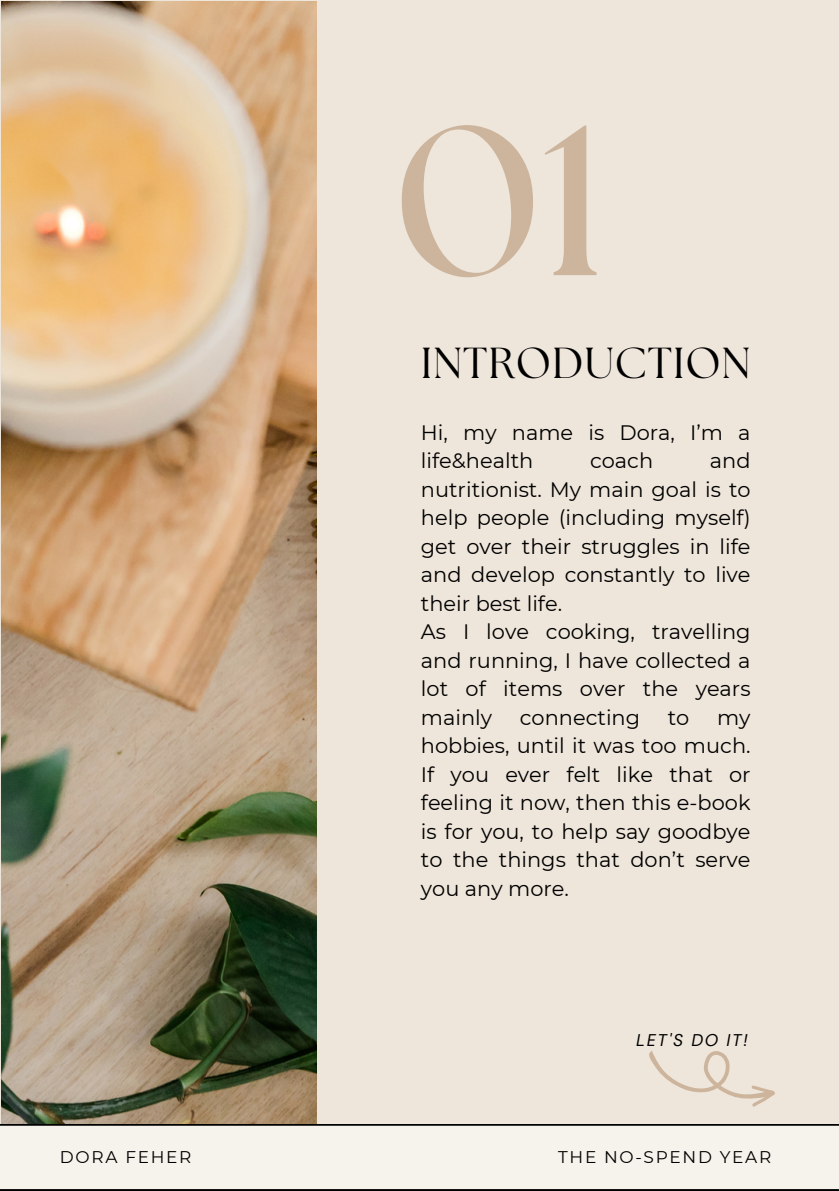
<style>
.page{position:relative;width:839px;height:1191px;background:#fff}
.page>*{position:absolute;margin:0;border:0;box-sizing:border-box;transform-origin:0 0}
.t1{font:700 212.2px "The Seasons";color:#cdb59d}
.t2{font:43.4px "The Seasons";letter-spacing:.02em;color:#000}
.t3{font:21px/28.4px "Montserrat";color:#000;text-align:justify}
.t4{font:17px "Montserrat";letter-spacing:.1em;color:#000}
.t5{font:italic 17px "DM Sans";letter-spacing:.1em;color:#000}
</style>
<div class="page">
<div style="left:0;top:0;width:838px;height:1191px;background:#eee6db"></div>
<img style="left:2px;top:2px;width:315px;height:1122px">
<svg style="left:649px;top:1050px;width:126px;height:57px"></svg>
<div style="left:0;top:1124px;width:838px;height:66px;background:#f6f3ec"></div>
<p class="t1" style="left:394px;top:105px;width:215px">01</p>
<p class="t2" style="left:421px;top:343px;width:331px">INTRODUCTION</p>
<p class="t3" style="left:421px;top:418px;width:331px">Hi, my name is Dora, I’m a life&amp;health</p>
<p class="t3" style="left:421px;top:447px;width:331px;text-indent:289px">and nutritionist. My main goal is to help people (including myself) get over their struggles in life and develop constantly to live their best life.</p>
<p class="t3" style="left:421px;top:618px;width:331px">As I love cooking, travelling and running, I have collected a lot of items over the years mainly</p>
<p class="t3" style="left:590px;top:447px;width:65px">coach</p>
<p class="t3" style="left:520px;top:703px;width:122px">connecting</p>
<p class="t3" style="left:667px;top:703px;width:23px">to</p>
<p class="t3" style="left:421px;top:703px;width:331px;text-indent:296px">my hobbies, until it was too much.<br>If you ever felt like that or feeling it now, then this e-book is for you, to help say goodbye to the things that don’t serve you any more.</p>
<p class="t5" style="left:636px;top:1029px;width:113px">LET'S DO IT!</p>
<p class="t4" style="left:60px;top:1146px;width:133px">DORA FEHER</p>
<p class="t4" style="left:558px;top:1146px;width:215px">THE NO-SPEND YEAR</p>
</div>
